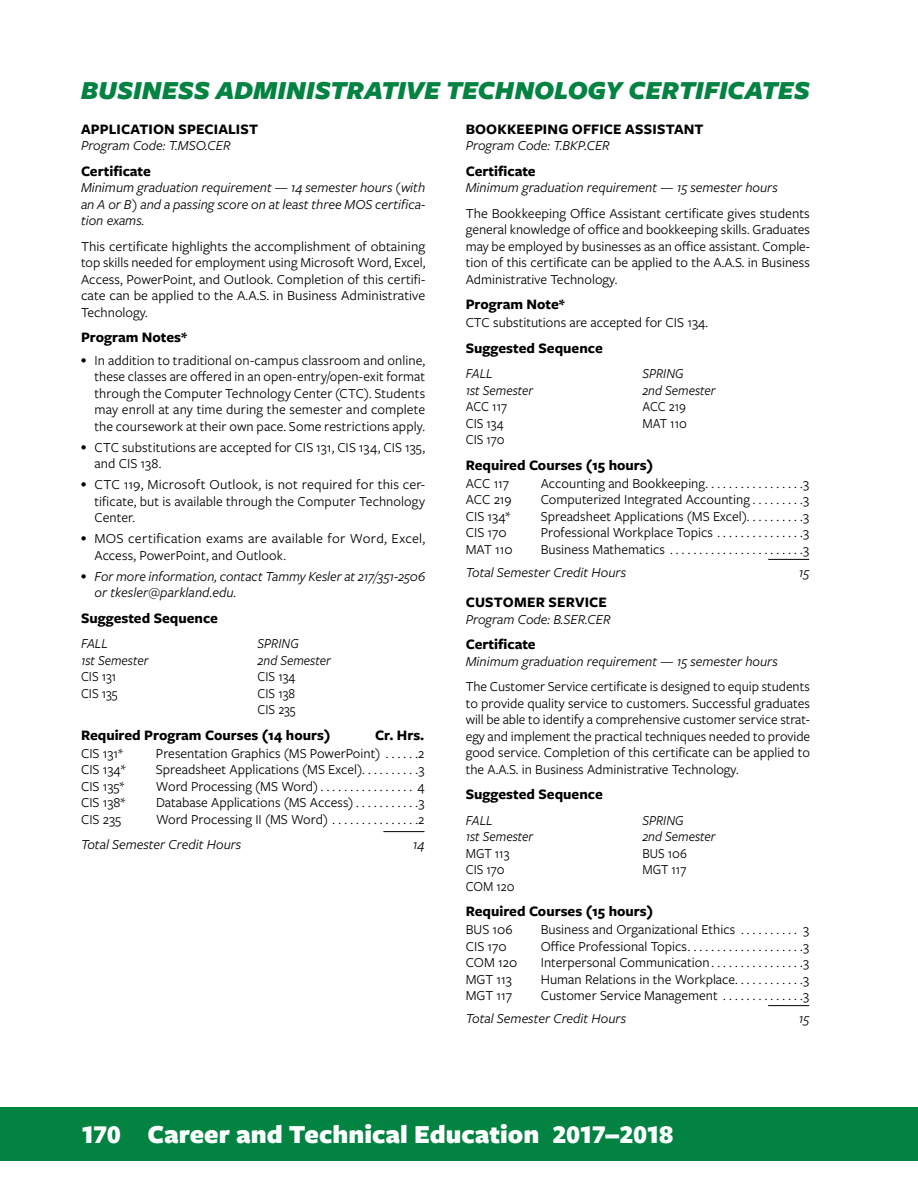
<style>
.page{position:relative;width:918px;height:1188px;background:#fff}
.page>*{position:absolute;margin:0;border:0;box-sizing:border-box;transform-origin:0 0}
.t1{font:italic 900 27px "Freight Sans Pro";color:#028342}
.t2{font:900 27px "Freight Sans Pro";color:#fff}
.t3{font:700 15px "Freight Sans Pro";color:#000}
.t4{font:14.25px/16.5px "Freight Sans Pro";color:#000;text-align:justify}
.t5{font:italic 14.25px/16.5px "Freight Sans Pro";color:#000;text-align:justify}
.t6{font:italic 14.25px/16.5px "Freight Sans Pro";color:#000;scale:.95 1}
.t7{font:14.25px/16.5px "Freight Sans Pro";color:#000;scale:.95 1}
</style>
<div class="page">
<div style="left:0;top:1107px;width:918px;height:54px;background:#028342"></div>
<hr style="left:383px;top:831px;width:42px;height:1px;background:#000">
<hr style="left:768px;top:559px;width:41px;height:1px;background:#000">
<hr style="left:768px;top:1005px;width:41px;height:1px;background:#000">
<h1 class="t1" style="left:81px;top:72px;width:730px">BUSINESS ADMINISTRATIVE TECHNOLOGY CERTIFICATES</h1>
<p class="t3" style="left:81px;top:119px;width:179px">APPLICATION SPECIALIST</p>
<p class="t5" style="left:81px;top:137px;width:151px">Program Code: T.MSO.CER</p>
<p class="t3" style="left:81px;top:161px;width:71px">Certificate</p>
<p class="t5" style="left:81px;top:179px;width:346px">Minimum graduation requirement — 14 semester hours (with an A or B) and a passing score on at least three MOS certifica&shy;tion exams.</p>
<p class="t4" style="left:81px;top:237px;width:346px">This certificate highlights the accomplishment of obtaining top skills needed for employment using Microsoft Word, Excel, Access, PowerPoint, and Outlook. Completion of this certifi&shy;cate can be applied to the A.A.S. in Business Administrative Technology.</p>
<p class="t3" style="left:81px;top:327px;width:108px">Program Notes*</p>
<p class="t4" style="left:94px;top:351px;width:332px;text-indent:-14px"><sup>•</sup> In addition to traditional on-campus classroom and online, these classes are offered in an open-entry/open-exit format through the Computer Technology Center (CTC). Students may enroll at any time during the semester and complete the coursework at their own pace. Some restrictions apply.</p>
<p class="t4" style="left:94px;top:438px;width:332px;text-indent:-14px"><sup>•</sup> CTC substitutions are accepted for CIS 131, CIS 134, CIS 135, and CIS 138.</p>
<p class="t4" style="left:94px;top:476px;width:332px;text-indent:-14px"><sup>•</sup> CTC 119, Microsoft Outlook, is not required for this cer&shy;tificate, but is available through the Computer Technology Center.</p>
<p class="t4" style="left:94px;top:530px;width:332px;text-indent:-14px"><sup>•</sup> MOS certification exams are available for Word, Excel,<br>Access, PowerPoint, and Outlook.</p>
<p class="t5" style="left:94px;top:567px;width:332px;text-indent:-14px"><sup>•</sup> For more information, contact Tammy Kesler at 217/351-2506 or tkesler@parkland.edu.</p>
<p class="t3" style="left:81px;top:608px;width:139px">Suggested Sequence</p>
<p class="t6" style="left:81px;top:635px;width:73px">FALL<br>1st Semester</p>
<p class="t7" style="left:81px;top:668px;width:40px">CIS 131<br>CIS 135</p>
<p class="t3" style="left:466px;top:119px;width:239px">BOOKKEEPING OFFICE ASSISTANT</p>
<p class="t5" style="left:466px;top:137px;width:146px">Program Code: T.BKP.CER</p>
<p class="t3" style="left:466px;top:161px;width:71px">Certificate</p>
<p class="t5" style="left:466px;top:179px;width:314px">Minimum graduation requirement — 15 semester hours</p>
<p class="t4" style="left:466px;top:204px;width:346px">The Bookkeeping Office Assistant certificate gives students general knowledge of office and bookkeeping skills. Graduates may be employed by businesses as an office assistant. Comple&shy;tion of this certificate can be applied to the A.A.S. in Business Administrative Technology.</p>
<p class="t3" style="left:466px;top:294px;width:101px">Program Note*</p>
<p class="t4" style="left:466px;top:314px;width:243px">CTC substitutions are accepted for CIS 134.</p>
<p class="t3" style="left:466px;top:338px;width:139px">Suggested Sequence</p>
<p class="t6" style="left:466px;top:365px;width:73px">FALL<br>1st Semester</p>
<p class="t7" style="left:466px;top:398px;width:45px">ACC 117<br>CIS 134<br>CIS 170</p>
<p class="t6" style="left:642px;top:365px;width:79px">SPRING<br>2nd Semester</p>
<p class="t7" style="left:642px;top:398px;width:48px">ACC 219<br>MAT 110</p>
<p class="t3" style="left:466px;top:455px;width:189px">Required Courses (15 hours)</p>
<p class="t4" style="left:466px;top:474px;width:45px">ACC 117</p>
<p class="t4" style="left:541px;top:474px;width:270px">Accounting and Bookkeeping . . . . . . . . . . . . . . . . 3</p>
<p class="t4" style="left:466px;top:491px;width:48px">ACC 219</p>
<p class="t4" style="left:541px;top:491px;width:270px">Computerized Integrated Accounting . . . . . . . . 3</p>
<p class="t4" style="left:466px;top:507px;width:46px">CIS 134*</p>
<p class="t4" style="left:541px;top:507px;width:270px">Spreadsheet Applications (MS Excel) . . . . . . . . . 3</p>
<p class="t4" style="left:466px;top:524px;width:42px">CIS 170</p>
<p class="t4" style="left:541px;top:524px;width:270px">Professional Workplace Topics . . . . . . . . . . . . . . 3</p>
<p class="t4" style="left:466px;top:540px;width:48px">MAT 110</p>
<p class="t4" style="left:541px;top:540px;width:270px">Business Mathematics . . . . . . . . . . . . . . . . . . . . . . 3</p>
<p class="t5" style="left:466px;top:564px;width:162px">Total Semester Credit Hours</p>
<p class="t5" style="left:799px;top:564px;width:12px">15</p>
<p class="t3" style="left:466px;top:592px;width:143px">CUSTOMER SERVICE</p>
<p class="t5" style="left:466px;top:610px;width:146px">Program Code: B.SER.CER</p>
<p class="t3" style="left:466px;top:634px;width:71px">Certificate</p>
<p class="t5" style="left:466px;top:652px;width:314px">Minimum graduation requirement — 15 semester hours</p>
<p class="t4" style="left:466px;top:678px;width:346px">The Customer Service certificate is designed to equip students to provide quality service to customers. Successful graduates will be able to identify a comprehensive customer service strat&shy;egy and implement the practical techniques needed to provide good service. Completion of this certificate can be applied to the A.A.S. in Business Administrative Technology.</p>
<p class="t3" style="left:466px;top:784px;width:139px">Suggested Sequence</p>
<p class="t6" style="left:466px;top:811px;width:73px">FALL<br>1st Semester</p>
<p class="t7" style="left:466px;top:844px;width:53px">MGT 113<br>CIS 170<br>COM 120</p>
<p class="t6" style="left:258px;top:635px;width:79px">SPRING<br>2nd Semester</p>
<p class="t7" style="left:258px;top:668px;width:42px;text-align:justify">CIS 134<br>CIS 138<br>CIS 235</p>
<p class="t3" style="left:81px;top:725px;width:251px">Required Program Courses (14 hours)</p>
<p class="t3" style="left:375px;top:725px;width:51px">Cr. Hrs.</p>
<p class="t4" style="left:81px;top:744px;width:43px">CIS 131*</p>
<p class="t4" style="left:156px;top:744px;width:270px">Presentation Graphics (MS PowerPoint) . . . . . 2</p>
<p class="t4" style="left:81px;top:761px;width:46px">CIS 134*</p>
<p class="t4" style="left:156px;top:761px;width:270px">Spreadsheet Applications (MS Excel) . . . . . . . . . 3</p>
<p class="t4" style="left:81px;top:777px;width:45px">CIS 135*</p>
<p class="t4" style="left:156px;top:777px;width:270px">Word Processing (MS Word) . . . . . . . . . . . . . . . . 4</p>
<p class="t4" style="left:81px;top:794px;width:46px">CIS 138*</p>
<p class="t4" style="left:156px;top:794px;width:270px">Database Applications (MS Access) . . . . . . . . . . 3</p>
<p class="t4" style="left:81px;top:810px;width:42px">CIS 235</p>
<p class="t4" style="left:156px;top:810px;width:270px">Word Processing II (MS Word) . . . . . . . . . . . . . . 2</p>
<p class="t5" style="left:81px;top:836px;width:162px">Total Semester Credit Hours</p>
<p class="t5" style="left:413px;top:836px;width:13px">14</p>
<p class="t6" style="left:642px;top:811px;width:79px">SPRING<br>2nd Semester</p>
<p class="t7" style="left:642px;top:844px;width:48px">BUS 106<br>MGT 117</p>
<p class="t3" style="left:466px;top:901px;width:189px">Required Courses (15 hours)</p>
<p class="t4" style="left:466px;top:921px;width:48px">BUS 106</p>
<p class="t4" style="left:541px;top:921px;width:270px">Business and Organizational Ethics . . . . . . . . . . 3</p>
<p class="t4" style="left:466px;top:937px;width:42px">CIS 170</p>
<p class="t4" style="left:541px;top:937px;width:270px">Office Professional Topics . . . . . . . . . . . . . . . . . . . 3</p>
<p class="t4" style="left:466px;top:954px;width:53px">COM 120</p>
<p class="t4" style="left:541px;top:954px;width:270px">Interpersonal Communication . . . . . . . . . . . . . . . 3</p>
<p class="t4" style="left:466px;top:970px;width:47px">MGT 113</p>
<p class="t4" style="left:541px;top:970px;width:270px">Human Relations in the Workplace . . . . . . . . . . . 3</p>
<p class="t4" style="left:466px;top:987px;width:48px">MGT 117</p>
<p class="t4" style="left:541px;top:987px;width:270px">Customer Service Management . . . . . . . . . . . . . 3</p>
<p class="t5" style="left:466px;top:1010px;width:162px">Total Semester Credit Hours</p>
<p class="t5" style="left:799px;top:1010px;width:12px">15</p>
<h1 class="t2" style="left:81px;top:1115px;width:594px">170 Career and Technical Education 2017–2018</h1>
</div>
